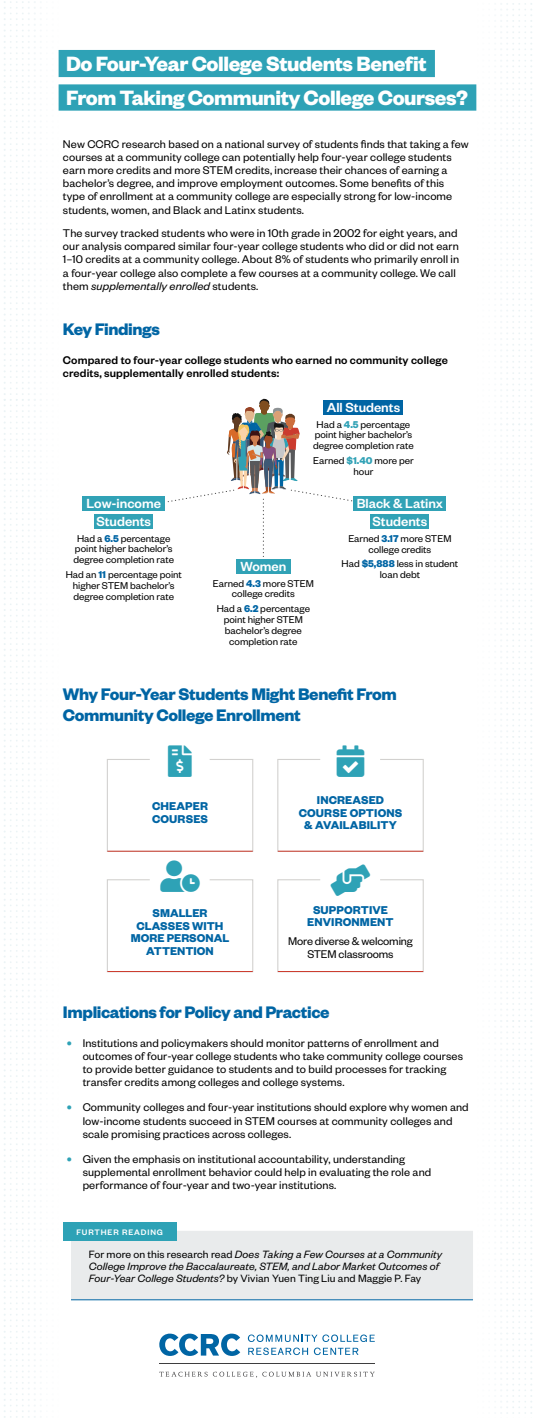
<style>
.page{position:relative;width:536px;height:1418px;background:#fff}
.page>*{position:absolute;margin:0;border:0;box-sizing:border-box;transform-origin:0 0}
.t1{font:700 22.75px/34.1px "Founders Grotesk";letter-spacing:-.02em;color:#fff}
.t2{font:700 18.38px/21px "Founders Grotesk";letter-spacing:-.02em;color:#0065a4}
.t3{font:500 14.53px/18.1px "Founders Grotesk";color:#fff;text-align:center}
.t4{font:700 12.42px/12.4px "Founders Grotesk";letter-spacing:.01em;color:#0065a4;text-align:center}
.t5{font:12.25px/13.1px "Founders Grotesk";letter-spacing:.01em;color:#000}
.t6{font:500 12.25px/13.1px "Founders Grotesk";letter-spacing:.01em;color:#000}
.t7{font:12.25px/13.1px "Founders Grotesk";letter-spacing:-.01em;color:#000;text-align:center}
.t8{font:italic 11.64px/12.4px "Founders Grotesk";letter-spacing:.01em;color:#000}
.t9{font:10.85px/10.8px "Founders Grotesk";color:#000;text-align:center}
.t10{font:500 8.75px "Founders Grotesk";letter-spacing:.1em;color:#fff}
.s1{font-style:italic}
.s2{font-weight:700;color:#0065a4}
.s3{font-weight:700;color:#31a2b6}
.s4{font-weight:500;font-size:14px;color:#2ea2b6}
.s5{font-style:normal}
</style>
<div class="page">
<svg style="left:476px;top:3px;width:56px;height:1411px"></svg>
<div style="left:59px;top:50px;width:376px;height:27px;background:#2ea2b6"></div>
<div style="left:59px;top:84px;width:417px;height:27px;background:#2ea2b6"></div>
<svg style="left:159px;top:1371px;width:48px;height:5px"></svg>
<svg style="left:213px;top:1371px;width:161px;height:6px"></svg>
<svg style="left:159px;top:1333px;width:81px;height:22px"></svg>
<svg style="left:248px;top:1334px;width:126px;height:21px"></svg>
<hr style="left:159px;top:1363px;width:215px;height:1px;background:#3e3e3f">
<div style="left:71px;top:1231px;width:402px;height:68px;background:#e9ebec"></div>
<hr style="left:71px;top:1299px;width:402px;height:1px;background:#0065a4">
<div style="left:63px;top:1222px;width:114px;height:19px;background:#2ea2b6"></div>
<div style="left:236px;top:559px;width:54px;height:15px;background:#31a2b6"></div>
<div style="left:323px;top:400px;width:80px;height:15px;background:#0065a4"></div>
<svg style="left:168px;top:399px;width:210px;height:158px"></svg>
<div style="left:82px;top:496px;width:83px;height:14px;background:#31a2b6"></div>
<div style="left:94px;top:514px;width:59px;height:15px;background:#31a2b6"></div>
<div style="left:353px;top:496px;width:93px;height:14px;background:#31a2b6"></div>
<div style="left:370px;top:514px;width:59px;height:15px;background:#31a2b6"></div>
<svg style="left:107px;top:879px;width:147px;height:93px"></svg>
<svg style="left:277px;top:879px;width:147px;height:93px"></svg>
<svg style="left:107px;top:759px;width:147px;height:93px"></svg>
<svg style="left:277px;top:759px;width:147px;height:93px"></svg>
<h1 class="t1" style="left:66px;top:46px;width:403px">Do Four-Year College Students Benefit<br>From Taking Community College Courses?</h1>
<p class="t5" style="left:63px;top:137px;width:407px">New CCRC research based on a national survey of students finds that taking a few courses at a community college can potentially help four-year college students earn more credits and more STEM credits, increase their chances of earning a bachelor’s degree, and improve employment outcomes. Some benefits of this type of enrollment at a community college are especially strong for low-income students, women, and Black and Latinx students.</p>
<p class="t5" style="left:63px;top:226px;width:397px">The survey tracked students who were in 10th grade in 2002 for eight years, and our analysis compared similar four-year college students who did or did not earn 1–10 credits at a community college. About 8% of students who primarily enroll in a four-year college also complete a few courses at a community college. We call them <span class="s1">supplementally enrolled</span> students.</p>
<h2 class="t2" style="left:63px;top:318px;width:98px">Key Findings</h2>
<p class="t6" style="left:63px;top:353px;width:386px">Compared to four-year college students who earned no community college credits, supplementally enrolled students:</p>
<p class="t3" style="left:326px;top:397px;width:75px">All Students</p>
<p class="t3" style="left:86px;top:493px;width:76px">Low-income</p>
<p class="t9" style="left:73px;top:532px;width:102px">Had a <span class="s2">6.5</span> percentage point higher bachelor’s degree completion rate</p>
<p class="t9" style="left:66px;top:568px;width:118px">Had an <span class="s2">11</span> percentage point higher STEM bachelor’s degree completion rate</p>
<p class="t3" style="left:96px;top:511px;width:56px">Students</p>
<p class="t9" style="left:313px;top:418px;width:102px">Had a <span class="s3">4.5</span> percentage point higher bachelor’s degree completion rate</p>
<p class="t9" style="left:313px;top:454px;width:102px">Earned <span class="s3">$1.40</span> more per hour</p>
<p class="t3" style="left:240px;top:556px;width:47px">Women</p>
<p class="t9" style="left:213px;top:577px;width:102px">Earned <span class="s2">4.3</span> more STEM college credits</p>
<p class="t9" style="left:217px;top:602px;width:95px">Had a <span class="s2">6.2</span> percentage point higher STEM bachelor’s degree completion rate</p>
<p class="t3" style="left:356px;top:493px;width:88px">Black &amp; Latinx<br>Students</p>
<p class="t9" style="left:348px;top:532px;width:105px">Earned <span class="s2">3.17</span> more STEM college credits</p>
<p class="t9" style="left:341px;top:557px;width:118px">Had <span class="s2">$5,888</span> less in student loan debt</p>
<h2 class="t2" style="left:63px;top:683px;width:335px">Why Four-Year Students Might Benefit From<br>Community College Enrollment</h2>
<p class="t4" style="left:152px;top:799px;width:57px;text-align:left">CHEAPER<br>COURSES</p>
<p class="t4" style="left:298px;top:793px;width:105px">INCREASED<br>COURSE OPTIONS &amp; AVAILABILITY</p>
<p class="t4" style="left:131px;top:906px;width:100px">SMALLER<br>CLASSES WITH<br>MORE PERSONAL<br>ATTENTION</p>
<p class="t4" style="left:307px;top:903px;width:88px">SUPPORTIVE<br>ENVIRONMENT</p>
<p class="t7" style="left:288px;top:934px;width:126px">More diverse &amp; welcoming<br>STEM classrooms</p>
<h2 class="t2" style="left:63px;top:1001px;width:268px">Implications for Policy and Practice</h2>
<p class="t5" style="left:83px;top:1036px;width:382px;text-indent:-16px"><span class="s4">•</span> Institutions and policymakers should monitor patterns of enrollment and outcomes of four-year college students who take community college courses to provide better guidance to students and to build processes for tracking transfer credits among colleges and college systems.</p>
<p class="t5" style="left:83px;top:1100px;width:387px;text-indent:-16px"><span class="s4">•</span> Community colleges and four-year institutions should explore why women and low-income students succeed in STEM courses at community colleges and scale promising practices across colleges.</p>
<p class="t5" style="left:83px;top:1151px;width:350px;text-indent:-16px"><span class="s4">•</span> Given the emphasis on institutional accountability, understanding supplemental enrollment behavior could help in evaluating the role and performance of four-year and two-year institutions.</p>
<p class="t10" style="left:76px;top:1226px;width:88px">FURTHER READING</p>
<p class="t8" style="left:89px;top:1247px;width:354px"><span class="s5">For more on this research read</span> Does Taking a Few Courses at a Community<br>College Improve the Baccalaureate, STEM, and Labor Market Outcomes of<br>Four-Year College Students? <span class="s5">by Vivian Yuen Ting Liu and Maggie P. Fay</span></p>
</div>
